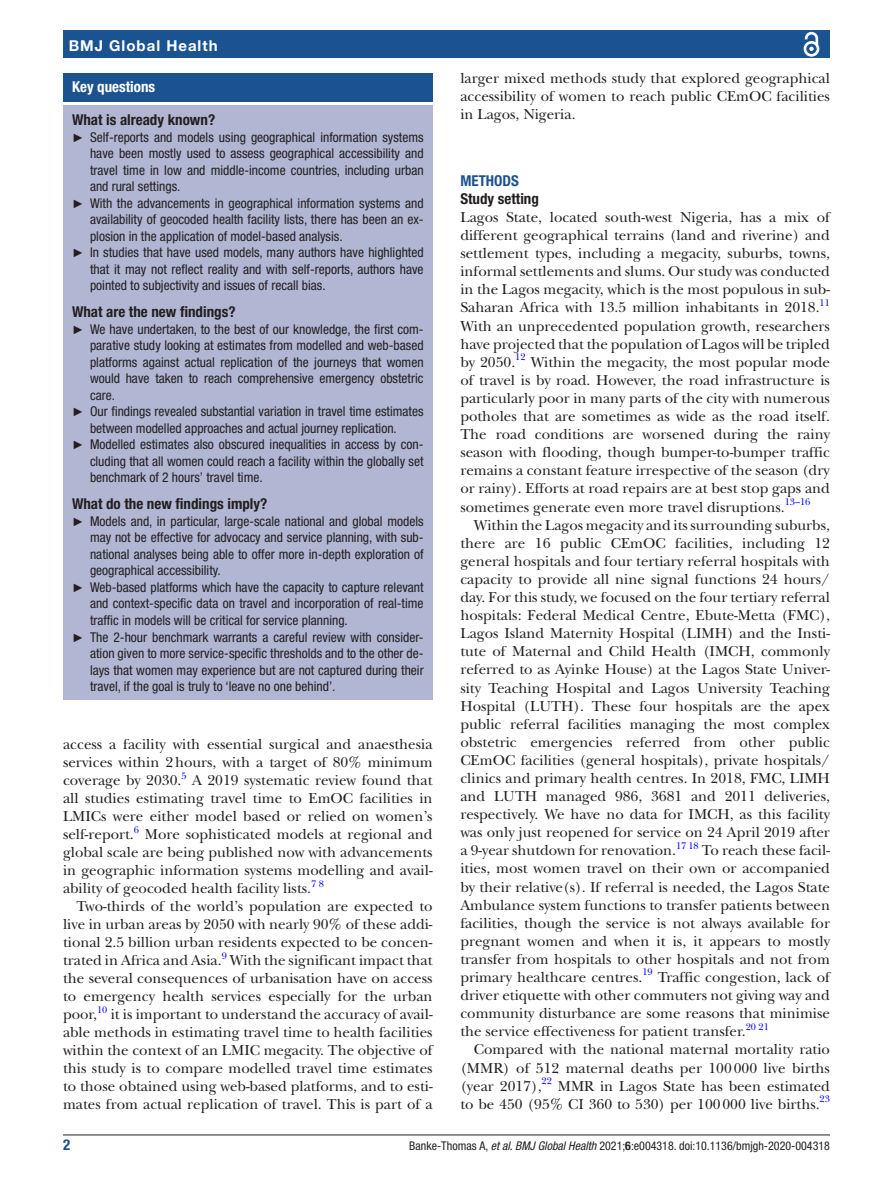
<style>
.page{position:relative;width:893px;height:1191px;background:#fff}
.page>*{position:absolute;margin:0;border:0;box-sizing:border-box;transform-origin:0 0}
.t1{font:15px/18.1px "New Baskerville";color:#231f20;text-align:justify}
.t2{font:700 condensed 15px "Helvetica Neue LT Std";color:#231f20}
.t3{font:700 15px "Helvetica Neue LT Std";letter-spacing:.065em;color:#fff}
.t4{font:700 condensed 15px "Helvetica Neue LT Std";color:#fff}
.t5{font:700 condensed 15px "Helvetica Neue LT Std";color:#1b5391}
.t6{font:condensed 13.5px "Helvetica Neue LT Std";color:#231f20}
.t7{font:condensed 12px "Helvetica Neue LT Std";color:#231f20}
.t8{font:9.9px "New Baskerville";color:#00f}
.s1{font-family:"Arial";font-stretch:normal;font-size:12px}
.s2{font-style:italic}
.s3{font-weight:700}
</style>
<div class="page">
<hr style="left:63px;top:1134px;width:767px;height:1px;background:#231f20">
<div style="left:63px;top:31px;width:767px;height:27px;background:#1b5391"></div>
<svg style="left:803px;top:31px;width:17px;height:26px"></svg>
<div style="left:63px;top:73px;width:370px;height:28px;background:#1b5391"></div>
<div style="left:63px;top:106px;width:370px;height:594px;background:#b1b7d3"></div>
<p class="t3" style="left:69px;top:36px;width:150px">BMJ Global Health</p>
<p class="t4" style="left:72px;top:78px;width:85px">Key questions</p>
<p class="t2" style="left:72px;top:111px;width:145px">What is already known?</p>
<p class="t6" style="left:72px;top:129px;width:353px"><span class="s1">►</span> Self-reports and models using geographical information systems</p>
<p class="t6" style="left:90px;top:146px;width:335px">have been mostly used to assess geographical accessibility and</p>
<p class="t6" style="left:90px;top:162px;width:335px">travel time in low and middle-income countries, including urban</p>
<p class="t6" style="left:90px;top:179px;width:92px">and rural settings.</p>
<p class="t6" style="left:72px;top:195px;width:353px"><span class="s1">►</span> With the advancements in geographical information systems and</p>
<p class="t6" style="left:90px;top:212px;width:335px">availability of geocoded health facility lists, there has been an ex-</p>
<p class="t6" style="left:90px;top:228px;width:254px">plosion in the application of model-based analysis.</p>
<p class="t6" style="left:72px;top:245px;width:353px"><span class="s1">►</span> In studies that have used models, many authors have highlighted</p>
<p class="t6" style="left:90px;top:261px;width:335px">that it may not reflect reality and with self-reports, authors have</p>
<p class="t6" style="left:90px;top:278px;width:237px">pointed to subjectivity and issues of recall bias.</p>
<p class="t2" style="left:72px;top:303px;width:165px">What are the new findings?</p>
<p class="t6" style="left:72px;top:321px;width:353px"><span class="s1">►</span> We have undertaken, to the best of our knowledge, the first com-</p>
<p class="t6" style="left:90px;top:338px;width:335px">parative study looking at estimates from modelled and web-based</p>
<p class="t6" style="left:90px;top:354px;width:335px">platforms against actual replication of the journeys that women</p>
<p class="t6" style="left:90px;top:371px;width:335px">would have taken to reach comprehensive emergency obstetric</p>
<p class="t6" style="left:90px;top:387px;width:26px">care.</p>
<p class="t6" style="left:72px;top:404px;width:353px"><span class="s1">►</span> Our findings revealed substantial variation in travel time estimates</p>
<p class="t6" style="left:90px;top:420px;width:308px">between modelled approaches and actual journey replication.</p>
<p class="t6" style="left:72px;top:437px;width:353px"><span class="s1">►</span> Modelled estimates also obscured inequalities in access by con-</p>
<p class="t6" style="left:90px;top:453px;width:335px">cluding that all women could reach a facility within the globally set</p>
<p class="t6" style="left:90px;top:470px;width:174px">benchmark of 2 hours’ travel time.</p>
<p class="t2" style="left:72px;top:495px;width:197px">What do the new findings imply?</p>
<p class="t6" style="left:72px;top:513px;width:353px"><span class="s1">►</span> Models and, in particular, large-scale national and global models</p>
<p class="t6" style="left:90px;top:530px;width:335px">may not be effective for advocacy and service planning, with sub-</p>
<p class="t6" style="left:90px;top:546px;width:335px">national analyses being able to offer more in-depth exploration of</p>
<p class="t6" style="left:90px;top:563px;width:132px">geographical accessibility.</p>
<p class="t6" style="left:72px;top:579px;width:353px"><span class="s1">►</span> Web-based platforms which have the capacity to capture relevant</p>
<p class="t6" style="left:90px;top:596px;width:335px">and context-specific data on travel and incorporation of real-time</p>
<p class="t6" style="left:90px;top:612px;width:259px">traffic in models will be critical for service planning.</p>
<p class="t6" style="left:72px;top:629px;width:353px"><span class="s1">►</span> The 2-hour benchmark warrants a careful review with consider-</p>
<p class="t6" style="left:90px;top:645px;width:335px">ation given to more service-specific thresholds and to the other de-</p>
<p class="t6" style="left:90px;top:662px;width:335px">lays that women may experience but are not captured during their</p>
<p class="t6" style="left:90px;top:678px;width:247px">travel, if the goal is truly to ‘leave no one behind’.</p>
<p class="t1" style="left:63px;top:735px;width:371px">access a facility with essential surgical and anaesthesia services within 2hours, with a target of 80% minimum coverage by 2030.</p>
<p class="t8" style="left:181px;top:769px;width:7px">5</p>
<p class="t1" style="left:63px;top:771px;width:371px;text-indent:129px">A 2019 systematic review found that all studies estimating travel time to EmOC facilities in LMICs were either model based or relied on women’s self-report.<sup>6</sup> More sophisticated models at regional and global scale are being published now with advancements in geographic information systems modelling and avail&shy;ability of geocoded health facility lists.</p>
<p class="t8" style="left:311px;top:877px;width:14px">7 8</p>
<p class="t1" style="left:63px;top:897px;width:371px;text-indent:14px">Two-thirds of the world’s population are expected to live in urban areas by 2050 with nearly 90% of these addi&shy;tional 2.5 billion urban residents expected to be concen&shy;trated in Africa and Asia.</p>
<p class="t8" style="left:222px;top:949px;width:7px">9</p>
<p class="t1" style="left:63px;top:951px;width:371px;text-indent:167px">With the significant impact that the several consequences of urbanisation have on access to emergency health services especially for the urban poor,</p>
<p class="t8" style="left:97px;top:1003px;width:12px">10</p>
<p class="t1" style="left:63px;top:1005px;width:371px;text-indent:48px">it is important to understand the accuracy of avail&shy;able methods in estimating travel time to health facilities within the context of an LMIC megacity. The objective of this study is to compare modelled travel time estimates to those obtained using web-based platforms, and to esti&shy;mates from actual replication of travel. This is part of a</p>
<p class="t1" style="left:460px;top:69px;width:371px">larger mixed methods study that explored geographical accessibility of women to reach public CEmOC facilities in Lagos, Nigeria.</p>
<p class="t5" style="left:460px;top:171px;width:60px">METHODS</p>
<p class="t2" style="left:460px;top:189px;width:80px">Study setting</p>
<p class="t1" style="left:460px;top:208px;width:371px">Lagos State, located south-west Nigeria, has a mix of different geographical terrains (land and riverine) and settlement types, including a megacity, suburbs, towns, informal settlements and slums. Our study was conducted in the Lagos megacity, which is the most populous in sub-Saharan Africa with 13.5 million inhabitants in 2018.<sup>11<br></sup>With an unprecedented population growth, researchers have projected that the population of Lagos will be tripled by 2050.<sup>12</sup> Within the megacity, the most popular mode of travel is by road. However, the road infrastructure is particularly poor in many parts of the city with numerous potholes that are sometimes as wide as the road itself.<br>The road conditions are worsened during the rainy season with flooding, though bumper-to-bumper traffic remains a constant feature irrespective of the season (dry or rainy). Efforts at road repairs are at best stop gaps and sometimes generate even more travel disruptions.</p>
<p class="t8" style="left:785px;top:496px;width:27px">13–16</p>
<p class="t1" style="left:460px;top:516px;width:371px;text-indent:14px">Within the Lagos megacity and its surrounding suburbs, there are 16 public CEmOC facilities, including 12 general hospitals and four tertiary referral hospitals with capacity to provide all nine signal functions 24 hours/ day. For this study, we focused on the four tertiary referral hospitals: Federal Medical Centre, Ebute-Metta (FMC), Lagos Island Maternity Hospital (LIMH) and the Insti&shy;tute of Maternal and Child Health (IMCH, commonly referred to as Ayinke House) at the Lagos State Univer&shy;sity Teaching Hospital and Lagos University Teaching Hospital (LUTH). These four hospitals are the apex public referral facilities managing the most complex obstetric emergencies referred from other public CEmOC facilities (general hospitals), private hospitals/ clinics and primary health centres. In 2018, FMC, LIMH and LUTH managed 986, 3681 and 2011 deliveries, respectively. We have no data for IMCH, as this facility was only just reopened for service on 24 April 2019 after a 9-year shutdown for renovation.<sup>17</sup> <sup>18</sup> To reach these facil&shy;ities, most women travel on their own or accompanied by their relative(s). If referral is needed, the Lagos State Ambulance system functions to transfer patients between facilities, though the service is not always available for pregnant women and when it is, it appears to mostly transfer from hospitals to other hospitals and not from primary healthcare centres.</p>
<p class="t8" style="left:642px;top:966px;width:12px">19</p>
<p class="t1" style="left:460px;top:968px;width:371px;text-indent:197px">Traffic congestion, lack of driver etiquette with other commuters not giving way and community disturbance are some reasons that minimise the service effectiveness for patient transfer.</p>
<p class="t8" style="left:746px;top:1020px;width:25px">20 21</p>
<p class="t1" style="left:460px;top:1040px;width:371px;text-indent:14px">Compared with the national maternal mortality ratio (MMR) of 512 maternal deaths per 100000 live births (year 2017),</p>
<p class="t8" style="left:542px;top:1075px;width:12px">22</p>
<p class="t1" style="left:460px;top:1076px;width:371px;text-align:right">MMR in Lagos State has been estimated<br>to be 450 (95% CI 360 to 530) per 100000 live births.<sup>23</sup></p>
<p class="t5" style="left:63px;top:1135px;width:9px">2</p>
<p class="t7" style="left:409px;top:1138px;width:422px">Banke-Thomas A, <span class="s2">et al</span>. <span class="s2">BMJ Global Health</span> 2021;<span class="s3">6</span>:e004318. doi:10.1136/bmjgh-2020-004318</p>
</div>
